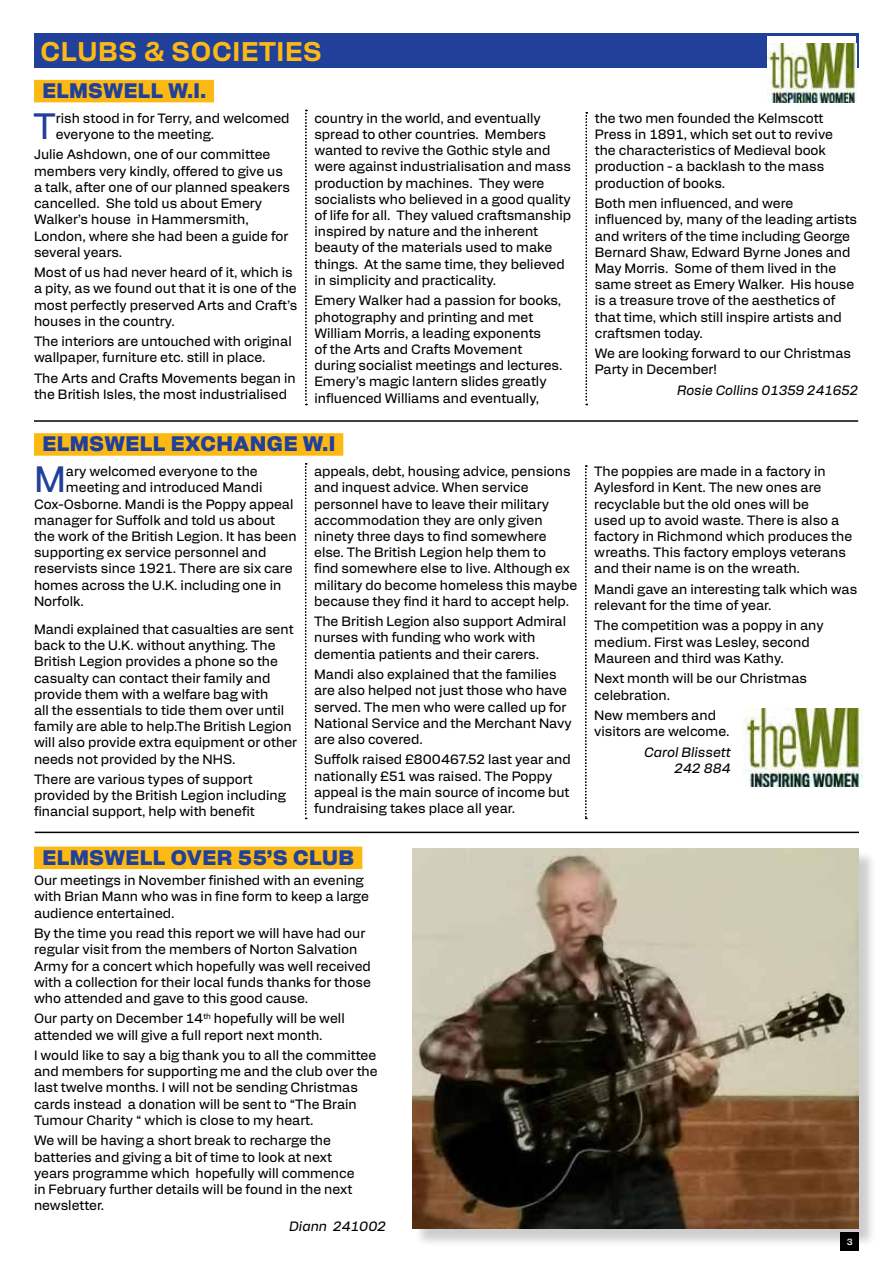
<style>
.page{position:relative;width:893px;height:1263px;background:#fff}
.page>*{position:absolute;margin:0;border:0;box-sizing:border-box;transform-origin:0 0}
.t1{font:36.6px "Alfabet";color:#21409a}
.t2{font:700 27px "Alfabet";letter-spacing:.025em;color:#fdb913}
.t3{font:900 21px "Alfabet";letter-spacing:.025em;color:#21409a}
.t4{font:13.5px/16.2px "Alfabet";color:#000}
.t5{font:italic 13.5px/16.2px "Alfabet";color:#000;text-align:right}
.t6{font:600 9px "Alfabet";color:#fff}
</style>
<div class="page">
<div style="left:841px;top:1232px;width:18px;height:19px;background:#000"></div>
<div style="left:34px;top:33px;width:825px;height:34px;background:#21409a"></div>
<div style="left:34px;top:80px;width:180px;height:22px;background:#fdb913"></div>
<svg style="left:305px;top:110px;width:2px;height:295px"></svg>
<svg style="left:586px;top:112px;width:1px;height:293px"></svg>
<div style="left:767px;top:36px;width:89px;height:72px;background:#fff"></div>
<img style="left:767px;top:44px;width:89px;height:58px">
<hr style="left:34px;top:420px;width:824px;height:2px;background:#000">
<div style="left:34px;top:433px;width:309px;height:23px;background:#fdb913"></div>
<svg style="left:305px;top:463px;width:2px;height:356px"></svg>
<svg style="left:585px;top:465px;width:2px;height:354px"></svg>
<hr style="left:35px;top:832px;width:824px;height:1px;background:#000">
<div style="left:34px;top:846px;width:328px;height:23px;background:#fdb913"></div>
<div style="left:414px;top:850px;width:463px;height:398px;background:#000;opacity:.2"></div>
<img style="left:412px;top:848px;width:447px;height:381px">
<img style="left:743px;top:708px;width:119px;height:79px">
<h2 class="t2" style="left:40px;top:32px;width:283px">CLUBS &amp; SOCIETIES</h2>
<h3 class="t3" style="left:43px;top:75px;width:165px">ELMSWELL W.I.</h3>
<h1 class="t1" style="left:34px;top:100px;width:24px">T</h1>
<p class="t4" style="left:56px;top:109px;width:235px">rish stood in for Terry, and welcomed everyone to the meeting.</p>
<p class="t4" style="left:34px;top:146px;width:257px">Julie Ashdown, one of our committee members very kindly, offered to give us a talk, after one of our planned speakers cancelled. She told us about Emery Walker’s house in Hammersmith, London, where she had been a guide for several years.</p>
<p class="t4" style="left:34px;top:263px;width:265px">Most of us had never heard of it, which is a pity, as we found out that it is one of the most perfectly preserved Arts and Craft’s houses in the country.</p>
<p class="t4" style="left:34px;top:332px;width:259px">The interiors are untouched with original wallpaper, furniture etc. still in place.</p>
<p class="t4" style="left:34px;top:369px;width:263px">The Arts and Crafts Movements began in the British Isles, the most industrialised</p>
<p class="t4" style="left:314px;top:109px;width:258px">country in the world, and eventually spread to other countries. Members wanted to revive the Gothic style and were against industrialisation and mass production by machines. They were socialists who believed in a good quality of life for all. They valued craftsmanship inspired by nature and the inherent beauty of the materials used to make things. At the same time, they believed in simplicity and practicality.</p>
<p class="t4" style="left:314px;top:291px;width:250px">Emery Walker had a passion for books, photography and printing and met William Morris, a leading exponents<br>of the Arts and Crafts Movement during socialist meetings and lectures.<br>Emery’s magic lantern slides greatly influenced Williams and eventually,</p>
<h3 class="t3" style="left:43px;top:428px;width:294px">ELMSWELL EXCHANGE W.I</h3>
<h1 class="t1" style="left:34px;top:453px;width:33px">M</h1>
<p class="t4" style="left:66px;top:462px;width:193px">ary welcomed everyone to the</p>
<p class="t4" style="left:314px;top:462px;width:265px">appeals, debt, housing advice, pensions and inquest advice. When service personnel have to leave their military accommodation they are only given ninety three days to find somewhere else. The British Legion help them to<br>find somewhere else to live. Although ex military do become homeless this maybe because they find it hard to accept help.</p>
<p class="t4" style="left:314px;top:612px;width:253px">The British Legion also support Admiral nurses with funding who work with dementia patients and their carers.</p>
<p class="t4" style="left:314px;top:665px;width:259px">Mandi also explained that the families are also helped not just those who have served. The men who were called up for National Service and the Merchant Navy are also covered.</p>
<p class="t4" style="left:314px;top:750px;width:258px">Suffolk raised £800467.52 last year and nationally £51 was raised. The Poppy appeal is the main source of income but fundraising takes place all year.</p>
<p class="t4" style="left:66px;top:478px;width:198px">meeting and introduced Mandi</p>
<p class="t4" style="left:34px;top:495px;width:261px">Cox-Osborne. Mandi is the Poppy appeal</p>
<p class="t4" style="left:34px;top:511px;width:243px">manager for Suffolk and told us about</p>
<p class="t4" style="left:34px;top:527px;width:264px">the work of the British Legion. It has been</p>
<p class="t4" style="left:34px;top:543px;width:234px">supporting ex service personnel and</p>
<p class="t4" style="left:34px;top:559px;width:260px">reservists since 1921. There are six care</p>
<p class="t4" style="left:34px;top:576px;width:249px">homes across the U.K. including one in</p>
<p class="t4" style="left:34px;top:592px;width:51px">Norfolk.</p>
<p class="t4" style="left:34px;top:620px;width:265px">Mandi explained that casualties are sent back to the U.K. without anything. The British Legion provides a phone so the casualty can contact their family and provide them with a welfare bag with<br>all the essentials to tide them over until family are able to help.The British Legion will also provide extra equipment or other needs not provided by the NHS.</p>
<p class="t4" style="left:34px;top:770px;width:253px">There are various types of support provided by the British Legion including financial support, help with benefit</p>
<h3 class="t3" style="left:43px;top:842px;width:313px">ELMSWELL OVER 55’S CLUB</h3>
<p class="t4" style="left:34px;top:871px;width:336px">Our meetings in November finished with an evening with Brian Mann who was in fine form to keep a large audience entertained.</p>
<p class="t4" style="left:34px;top:924px;width:338px">By the time you read this report we will have had our regular visit from the members of Norton Salvation Army for a concert which hopefully was well received with a collection for their local funds thanks for those who attended and gave to this good cause.</p>
<p class="t4" style="left:34px;top:1009px;width:312px">Our party on December 14<sup>th</sup> hopefully will be well attended we will give a full report next month.</p>
<p class="t4" style="left:34px;top:1046px;width:345px">I would like to say a big thank you to all the committee and members for supporting me and the club over the last twelve months. I will not be sending Christmas cards instead a donation will be sent to “The Brain Tumour Charity “ which is close to my heart.</p>
<p class="t4" style="left:34px;top:1131px;width:322px">We will be having a short break to recharge the batteries and giving a bit of time to look at next years programme which hopefully will commence in February further details will be found in the next newsletter.</p>
<p class="t5" style="left:289px;top:1217px;width:98px">Diann 241002</p>
<p class="t4" style="left:595px;top:109px;width:240px">the two men founded the Kelmscott<br>Press in 1891, which set out to revive the characteristics of Medieval book production - a backlash to the mass production of books.</p>
<p class="t4" style="left:595px;top:194px;width:264px">Both men influenced, and were influenced by, many of the leading artists and writers of the time including George Bernard Shaw, Edward Byrne Jones and May Morris. Some of them lived in the same street as Emery Walker. His house is a treasure trove of the aesthetics of that time, which still inspire artists and craftsmen today.</p>
<p class="t4" style="left:595px;top:344px;width:258px">We are looking forward to our Christmas<br>Party in December!</p>
<p class="t5" style="left:677px;top:381px;width:183px">Rosie Collins 01359 241652</p>
<p class="t4" style="left:594px;top:462px;width:259px">The poppies are made in a factory in Aylesford in Kent. The new ones are recyclable but the old ones will be<br>used up to avoid waste. There is also a factory in Richmond which produces the wreaths. This factory employs veterans and their name is on the wreath.</p>
<p class="t4" style="left:594px;top:580px;width:264px">Mandi gave an interesting talk which was relevant for the time of year.</p>
<p class="t4" style="left:594px;top:617px;width:231px">The competition was a poppy in any medium. First was Lesley, second<br>Maureen and third was Kathy.</p>
<p class="t4" style="left:594px;top:669px;width:214px">Next month will be our Christmas celebration.</p>
<p class="t4" style="left:594px;top:706px;width:137px">New members and visitors are welcome.</p>
<p class="t5" style="left:644px;top:743px;width:88px">Carol Blissett<br>242 884</p>
<p class="t6" style="left:847px;top:1235px;width:7px">3</p>
</div>
